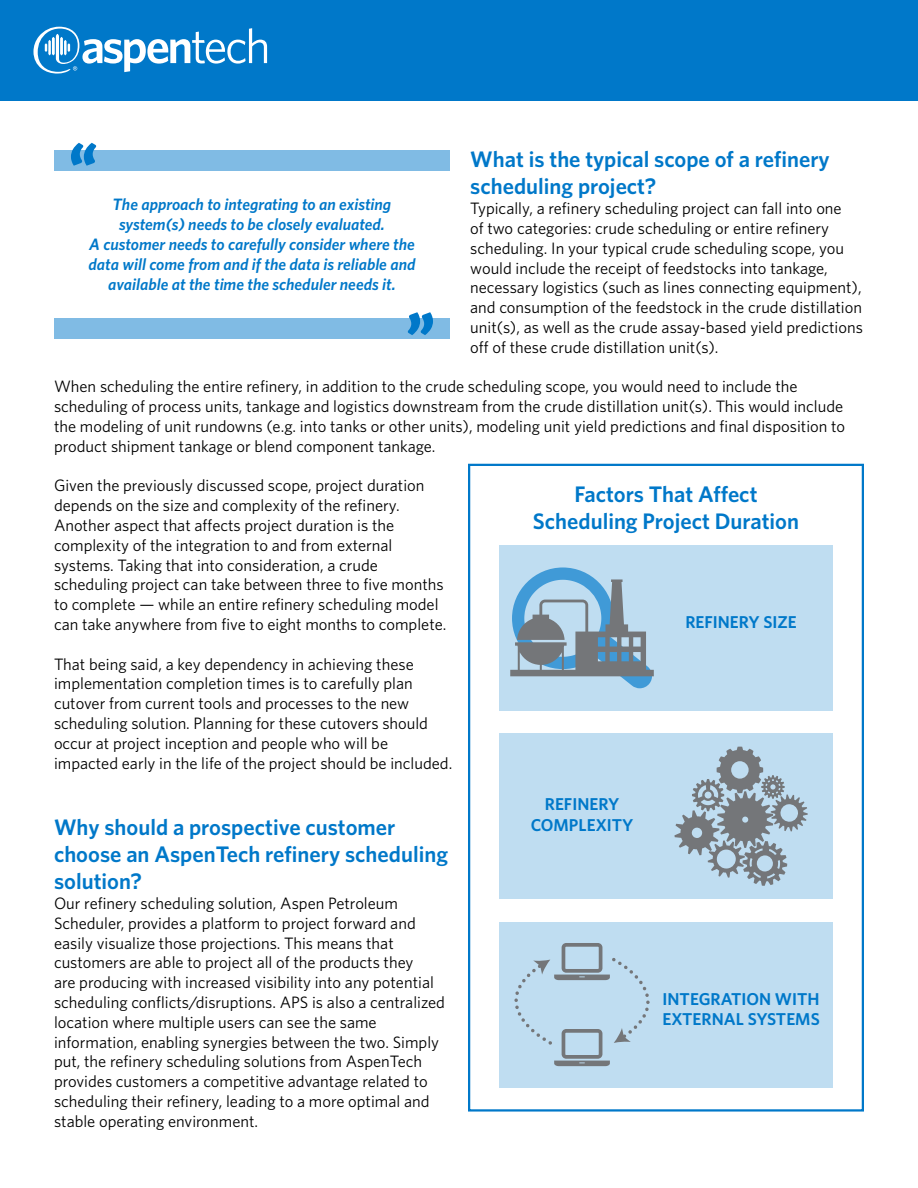
<style>
.page{position:relative;width:918px;height:1188px;background:#fff}
.page>*{position:absolute;margin:0;border:0;box-sizing:border-box;transform-origin:0 0}
.t1{font:900 72px "Lato";color:#0078c9}
.t2{font:600 22.5px/27px "Whitney";color:#0078c9}
.t3{font:600 17.1px/20.5px "Whitney";color:#0078c9;text-align:center}
.t4{font:16.5px/19.8px "Whitney";color:#000}
.t5{font:italic 600 16.5px/19.8px "Whitney";color:#0078c9;text-align:center}
</style>
<div class="page">
<div style="left:0;top:0;width:918px;height:100px;background:#0078c9"></div>
<svg style="left:33px;top:27px;width:234px;height:47px"></svg>
<div style="left:54px;top:150px;width:396px;height:20px;background:#80bbe4"></div>
<div style="left:54px;top:318px;width:396px;height:20px;background:#80bbe4"></div>
<svg style="left:468px;top:463px;width:396px;height:625px;fill:#bfddf1"></svg>
<div style="left:468px;top:464px;width:396px;height:648px;border:2px solid #0078c9"></div>
<h1 class="t1" style="left:68px;top:131px;width:31px">“</h1>
<h2 class="t2" style="left:470px;top:146px;width:361px">What is the typical scope of a refinery scheduling project?</h2>
<p class="t4" style="left:470px;top:198px;width:394px">Typically, a refinery scheduling project can fall into one<br>of two categories: crude scheduling or entire refinery scheduling. In your typical crude scheduling scope, you would include the receipt of feedstocks into tankage, necessary logistics (such as lines connecting equipment), and consumption of the feedstock in the crude distillation unit(s), as well as the crude assay-based yield predictions off of these crude distillation unit(s).</p>
<p class="t4" style="left:54px;top:376px;width:793px">When scheduling the entire refinery, in addition to the crude scheduling scope, you would need to include the scheduling of process units, tankage and logistics downstream from the crude distillation unit(s). This would include the modeling of unit rundowns (e.g. into tanks or other units), modeling unit yield predictions and final disposition to product shipment tankage or blend component tankage.</p>
<p class="t4" style="left:54px;top:475px;width:394px">Given the previously discussed scope, project duration depends on the size and complexity of the refinery.<br>Another aspect that affects project duration is the complexity of the integration to and from external systems. Taking that into consideration, a crude scheduling project can take between three to five months to complete — while an entire refinery scheduling model can take anywhere from five to eight months to complete.</p>
<p class="t4" style="left:54px;top:654px;width:400px">That being said, a key dependency in achieving these implementation completion times is to carefully plan cutover from current tools and processes to the new scheduling solution. Planning for these cutovers should occur at project inception and people who will be impacted early in the life of the project should be included.</p>
<p class="t5" style="left:89px;top:194px;width:328px">The approach to integrating to an existing system(s) needs to be closely evaluated.<br>A customer needs to carefully consider where the data will come from and if the data is reliable and available at the time the scheduler needs it.</p>
<h1 class="t1" style="left:405px;top:300px;width:31px">”</h1>
<h2 class="t2" style="left:533px;top:480px;width:268px;text-align:center">Factors That Affect<br>Scheduling Project Duration</h2>
<p class="t3" style="left:685px;top:611px;width:113px">REFINERY SIZE</p>
<h2 class="t2" style="left:54px;top:813px;width:396px">Why should a prospective customer choose an AspenTech refinery scheduling solution?</h2>
<p class="t4" style="left:54px;top:893px;width:393px">Our refinery scheduling solution, Aspen Petroleum Scheduler, provides a platform to project forward and easily visualize those projections. This means that customers are able to project all of the products they<br>are producing with increased visibility into any potential scheduling conflicts/disruptions. APS is also a centralized location where multiple users can see the same information, enabling synergies between the two. Simply put, the refinery scheduling solutions from AspenTech provides customers a competitive advantage related to scheduling their refinery, leading to a more optimal and stable operating environment.</p>
<p class="t3" style="left:531px;top:794px;width:104px">REFINERY<br>COMPLEXITY</p>
<p class="t3" style="left:662px;top:988px;width:159px;text-align:left">INTEGRATION WITH<br>EXTERNAL SYSTEMS</p>
</div>
